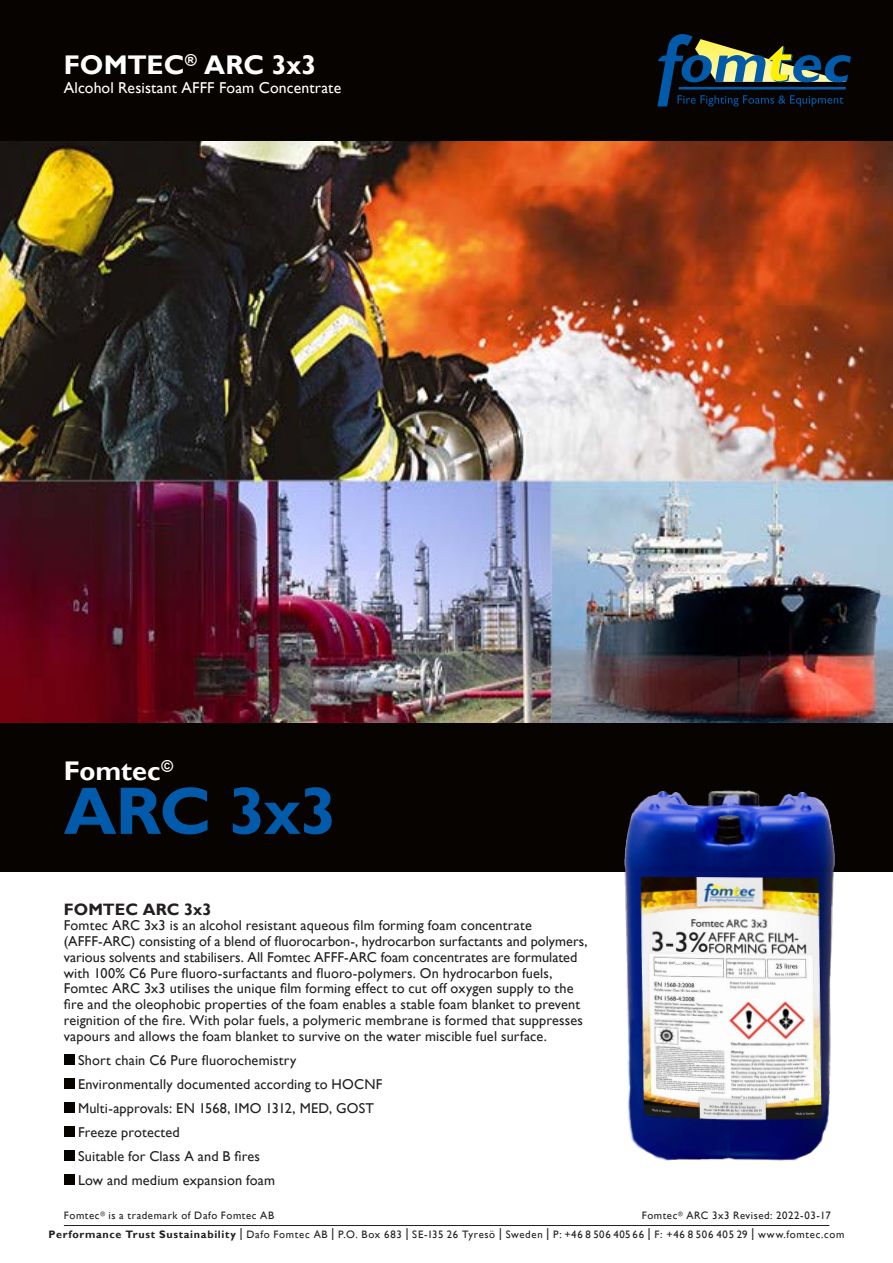
<style>
.page{position:relative;width:893px;height:1263px;background:#fff}
.page>*{position:absolute;margin:0;border:0;box-sizing:border-box;transform-origin:0 0}
.t1{font:700 67.5px "Gill Sans";letter-spacing:-.02em;color:#015aaa}
.t2{font:700 27px "Gill Sans";letter-spacing:-.005em;color:#fff}
.t3{font:700 16.5px "Gill Sans";color:#231f20}
.t4{font:15.75px "Gill Sans";letter-spacing:.005em;color:#fff}
.t5{font:14.25px/15.8px "Gill Sans";letter-spacing:.01em;color:#231f20}
.t6{font:10.8px/19px "Gill Sans";letter-spacing:.055em;color:#231f20}
.s1{font-weight:700}
.s2{font-size:17.25px}
</style>
<div class="page">
<img style="left:0;top:140px;width:893px;height:583px">
<div style="left:0;top:0;width:893px;height:140px;background:#070301"></div>
<svg style="left:657px;top:34px;width:194px;height:72px"></svg>
<div style="left:0;top:723px;width:893px;height:149px;background:#070301"></div>
<img style="left:624px;top:790px;width:211px;height:371px">
<div style="left:64px;top:1054px;width:10px;height:11px;background:#070301"></div>
<div style="left:64px;top:1126px;width:10px;height:11px;background:#070301"></div>
<div style="left:64px;top:1078px;width:10px;height:11px;background:#070301"></div>
<div style="left:64px;top:1102px;width:10px;height:11px;background:#070301"></div>
<hr style="left:64px;top:1225px;width:765px;height:1px;background:#231f20">
<div style="left:64px;top:1150px;width:10px;height:11px;background:#070301"></div>
<div style="left:64px;top:1174px;width:10px;height:11px;background:#070301"></div>
<h2 class="t2" style="left:64px;top:49px;width:254px">FOMTEC<sup>®</sup> ARC 3x3</h2>
<p class="t4" style="left:64px;top:79px;width:279px">Alcohol Resistant AFFF Foam Concentrate</p>
<h2 class="t2" style="left:64px;top:754px;width:111px">Fomtec<sup>©</sup></h2>
<h1 class="t1" style="left:64px;top:770px;width:275px">ARC 3x3</h1>
<p class="t3" style="left:64px;top:899px;width:149px">FOMTEC ARC 3x3</p>
<p class="t5" style="left:64px;top:918px;width:525px">Fomtec ARC 3x3 is an alcohol resistant aqueous film forming foam concentrate (AFFF-ARC) consisting of a blend of fluorocarbon-, hydrocarbon surfactants and polymers, various solvents and stabilisers. All Fomtec AFFF-ARC foam concentrates are formulated with 100% C6 Pure fluoro-surfactants and fluoro-polymers. On hydrocarbon fuels, Fomtec ARC 3x3 utilises the unique film forming effect to cut off oxygen supply to the fire and the oleophobic properties of the foam enables a stable foam blanket to prevent reignition of the fire. With polar fuels, a polymeric membrane is formed that suppresses vapours and allows the foam blanket to survive on the water miscible fuel surface.</p>
<p class="t5" style="left:78px;top:1048px;width:306px;line-height:24px">Short chain C6 Pure fluorochemistry Environmentally documented according to HOCNF Multi-approvals: EN 1568, IMO 1312, MED, GOST Freeze protected<br>Suitable for Class A and B fires<br>Low and medium expansion foam</p>
<p class="t6" style="left:49px;top:1206px;width:797px;text-indent:593px">Fomtec<sup>®</sup> ARC 3x3 Revised: 2022-03-17<br><span class="s1">Performance Trust Sustainability</span> <span class="s2">I</span> Dafo Fomtec AB <span class="s2">I</span> P.O. Box 683 <span class="s2">I</span> SE-135 26 Tyresö <span class="s2">I</span> Sweden <span class="s2">I</span> P: +46 8 506 405 66 <span class="s2">I</span> F: +46 8 506 405 29 <span class="s2">I</span> www.fomtec.com</p>
<p class="t6" style="left:64px;top:1206px;width:212px">Fomtec<sup>®</sup> is a trademark of Dafo Fomtec AB</p>
</div>
